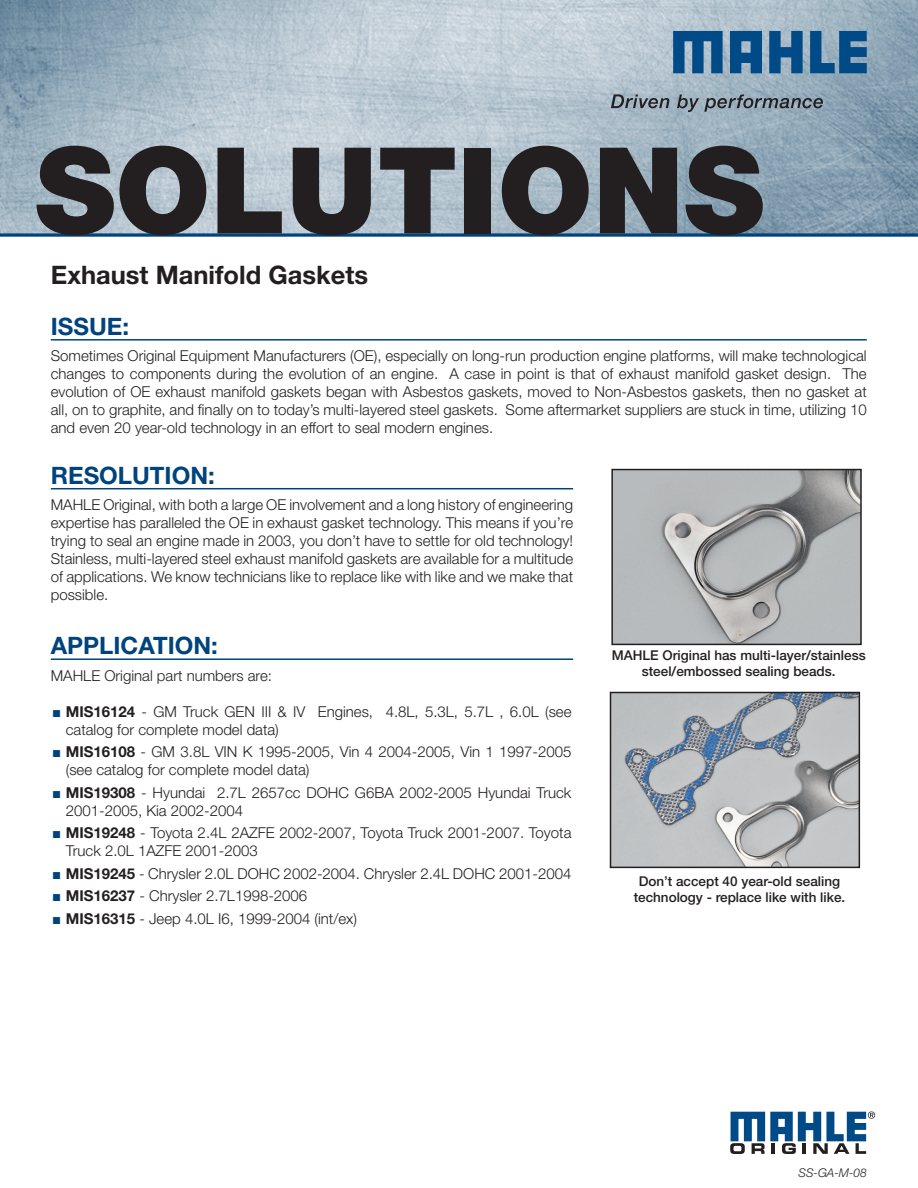
<style>
.page{position:relative;width:918px;height:1188px;background:#fff}
.page>*{position:absolute;margin:0;border:0;box-sizing:border-box;transform-origin:0 0}
.t1{font:900 120px "Helvetica Neue";color:#231f20}
.Head{font:700 25.5px "Helvetica Neue";color:#231f20}
.SubHeads{font:700 24px "Helvetica Neue";color:#01437c}
.Body_Text{font:300 15px/18px "Helvetica Neue";color:#231f20}
.Caption_-_MAIN{font:500 13.5px/16.2px "Helvetica Neue";color:#231f20;text-align:center}
.Form_Number{font:italic 300 12px "Helvetica Neue";color:#231f20}
.s1{font-family:"Arial";font-weight:400;color:#01437c}
.s2{font-weight:700}
</style>
<div class="page">
<img style="left:0;top:0;width:918px;height:233px">
<img style="left:614px;top:472px;width:245px;height:170px">
<div style="left:611px;top:469px;width:251px;height:176px;border:2px solid #231f20"></div>
<img style="left:613px;top:695px;width:244px;height:170px">
<div style="left:610px;top:692px;width:250px;height:176px;border:2px solid #231f20"></div>
<hr style="left:51px;top:339px;width:816px;height:2px;background:#01437c">
<hr style="left:51px;top:488px;width:522px;height:1px;background:#01437c">
<hr style="left:51px;top:658px;width:522px;height:2px;background:#01437c">
<svg style="left:611px;top:94px;width:58px;height:14px"></svg>
<svg style="left:677px;top:94px;width:146px;height:18px;background:#7b8a95"></svg>
<svg style="left:673px;top:31px;width:50px;height:42px;background:#2a6797"></svg>
<svg style="left:769px;top:31px;width:34px;height:42px"></svg>
<svg style="left:810px;top:31px;width:57px;height:42px;background:#346d99"></svg>
<svg style="left:730px;top:31px;width:32px;height:42px"></svg>
<hr style="left:0;top:233px;width:918px;height:3px;background:#01437c">
<svg style="left:730px;top:1111px;width:145px;height:43px"></svg>
<p class="t1" style="left:35px;top:119px;width:731px">SOLUTIONS</p>
<p class="Head" style="left:51px;top:260px;width:319px">Exhaust Manifold Gaskets</p>
<p class="SubHeads" style="left:51px;top:311px;width:80px">ISSUE:</p>
<p class="Body_Text" style="left:51px;top:347px;width:818px;text-align:justify">Sometimes Original Equipment Manufacturers (OE), especially on long-run production engine platforms, will make technological changes to components during the evolution of an engine. A case in point is that of exhaust manifold gasket design. The evolution of OE exhaust manifold gaskets began with Asbestos gaskets, moved to Non-Asbestos gaskets, then no gasket at all, on to graphite, and finally on to today’s multi-layered steel gaskets. Some aftermarket suppliers are stuck in time, utilizing 10 and even 20 year-old technology in an effort to seal modern engines.</p>
<p class="SubHeads" style="left:51px;top:460px;width:166px">RESOLUTION:</p>
<p class="Body_Text" style="left:51px;top:496px;width:524px;text-align:justify">MAHLE Original, with both a large OE involvement and a long history of engineering expertise has paralleled the OE in exhaust gasket technology. This means if you’re trying to seal an engine made in 2003, you don’t have to settle for old technology!<br>Stainless, multi-layered steel exhaust manifold gaskets are available for a multitude of applications. We know technicians like to replace like with like and we make that possible.</p>
<p class="SubHeads" style="left:51px;top:631px;width:169px">APPLICATION:</p>
<p class="Body_Text" style="left:51px;top:666px;width:223px">MAHLE Original part numbers are:</p>
<p class="Body_Text" style="left:66px;top:702px;width:507px;text-indent:-14px"><span class="s1">■</span> <span class="s2">MIS16124</span> - GM Truck GEN III &amp; IV Engines, 4.8L, 5.3L, 5.7L , 6.0L (see catalog for complete model data)</p>
<p class="Body_Text" style="left:66px;top:743px;width:507px;text-indent:-14px"><span class="s1">■</span> <span class="s2">MIS16108</span> - GM 3.8L VIN K 1995-2005, Vin 4 2004-2005, Vin 1 1997-2005 (see catalog for complete model data)</p>
<p class="Body_Text" style="left:66px;top:783px;width:507px;text-indent:-14px"><span class="s1">■</span> <span class="s2">MIS19308</span> - Hyundai 2.7L 2657cc DOHC G6BA 2002-2005 Hyundai Truck<br>2001-2005, Kia 2002-2004</p>
<p class="Body_Text" style="left:66px;top:824px;width:507px;text-indent:-14px"><span class="s1">■</span> <span class="s2">MIS19248</span> - Toyota 2.4L 2AZFE 2002-2007, Toyota Truck 2001-2007. Toyota<br>Truck 2.0L 1AZFE 2001-2003</p>
<p class="Body_Text" style="left:52px;top:864px;width:521px"><span class="s1">■</span> <span class="s2">MIS19245</span> - Chrysler 2.0L DOHC 2002-2004. Chrysler 2.4L DOHC 2001-2004</p>
<p class="Body_Text" style="left:52px;top:887px;width:256px"><span class="s1">■</span> <span class="s2">MIS16237</span> - Chrysler 2.7L1998-2006</p>
<p class="Body_Text" style="left:52px;top:909px;width:306px"><span class="s1">■</span> <span class="s2">MIS16315</span> - Jeep 4.0L I6, 1999-2004 (int/ex)</p>
<p class="Caption_-_MAIN" style="left:612px;top:647px;width:255px">MAHLE Original has multi-layer/stainless steel/embossed sealing beads.</p>
<p class="Caption_-_MAIN" style="left:634px;top:873px;width:213px">Don’t accept 40 year-old sealing technology - replace like with like.</p>
<p class="Form_Number" style="left:799px;top:1165px;width:70px">SS-GA-M-08</p>
</div>
